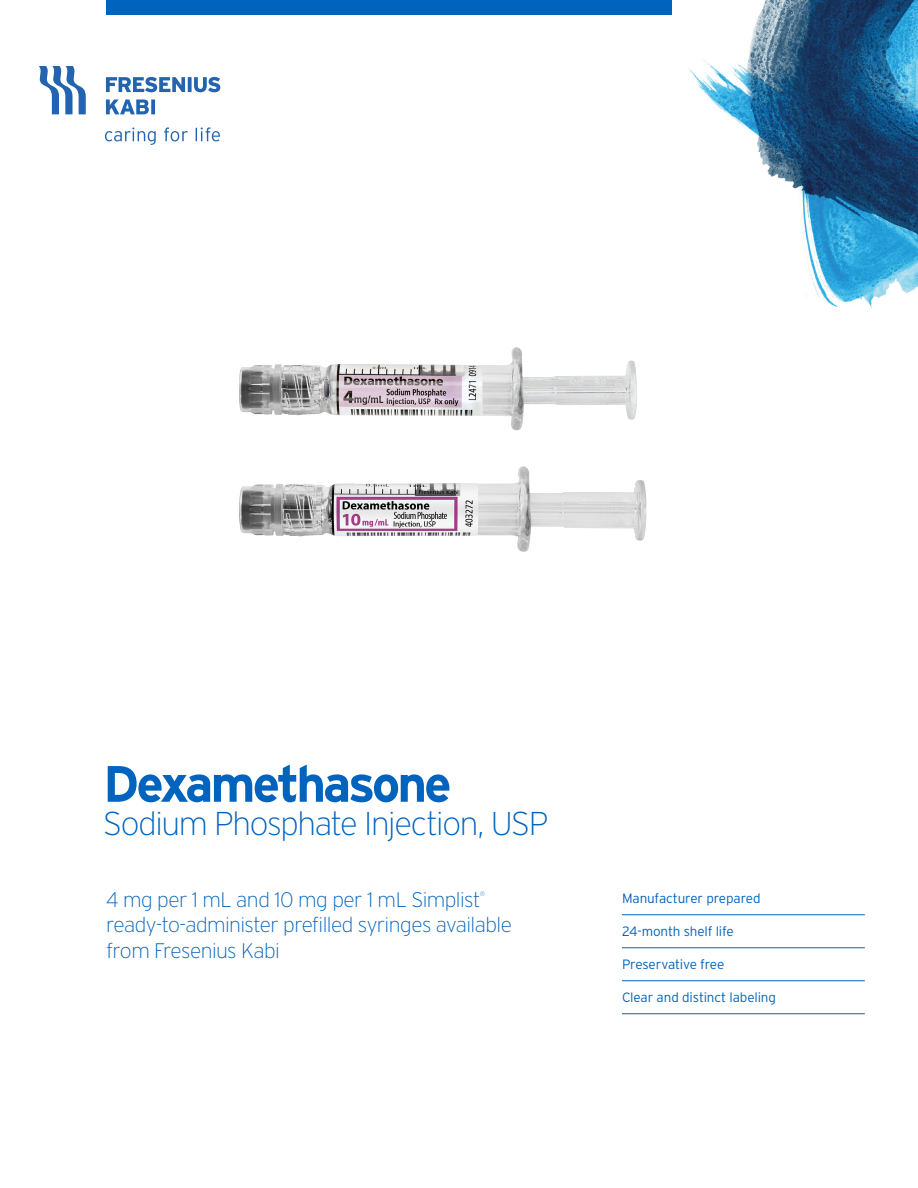
<style>
.page{position:relative;width:918px;height:1188px;background:#fff}
.page>*{position:absolute;margin:0;border:0;box-sizing:border-box;transform-origin:0 0}
.t1{font:700 51px "Interstate";letter-spacing:-.06em;color:#0063be}
.t2{font:200 33px "Interstate";letter-spacing:-.04em;color:#0063be}
.t3{font:200 21px/25.5px "Interstate";letter-spacing:-.03em;color:#0063be}
.t4{font:300 13.5px "Interstate";letter-spacing:-.01em;color:#0063be}
.t5{font:200 6.3px "Interstate";color:#0063be}
</style>
<div class="page">
<img style="left:689px;top:0;width:229px;height:309px">
<svg style="left:39px;top:66px;width:47px;height:48px"></svg>
<svg style="left:106px;top:100px;width:49px;height:14px"></svg>
<svg style="left:106px;top:77px;width:114px;height:15px"></svg>
<svg style="left:105px;top:127px;width:115px;height:18px"></svg>
<div style="left:106px;top:0;width:565px;height:15px;background:#0063be"></div>
<hr style="left:622px;top:915px;width:243px;height:1px;background:#0063be">
<hr style="left:622px;top:948px;width:243px;height:1px;background:#0063be">
<hr style="left:622px;top:981px;width:243px;height:1px;background:#0063be">
<hr style="left:622px;top:1014px;width:243px;height:1px;background:#0063be">
<img style="left:239px;top:347px;width:398px;height:84px">
<img style="left:239px;top:466px;width:408px;height:86px">
<h1 class="t1" style="left:103px;top:753px;width:350px">Dexamethasone</h1>
<h2 class="t2" style="left:103px;top:805px;width:447px">Sodium Phosphate Injection, USP</h2>
<p class="t3" style="left:106px;top:886px;width:376px">4 mg per 1 mL and 10 mg per 1 mL Simplist</p>
<p class="t5" style="left:480px;top:890px;width:7px">®</p>
<p class="t3" style="left:106px;top:912px;width:407px">ready-to-administer prefilled syringes available from Fresenius Kabi</p>
<p class="t4" style="left:622px;top:890px;width:140px">Manufacturer prepared</p>
<p class="t4" style="left:622px;top:923px;width:113px">24-month shelf life</p>
<p class="t4" style="left:622px;top:956px;width:104px">Preservative free</p>
<p class="t4" style="left:622px;top:989px;width:156px">Clear and distinct labeling</p>
</div>
